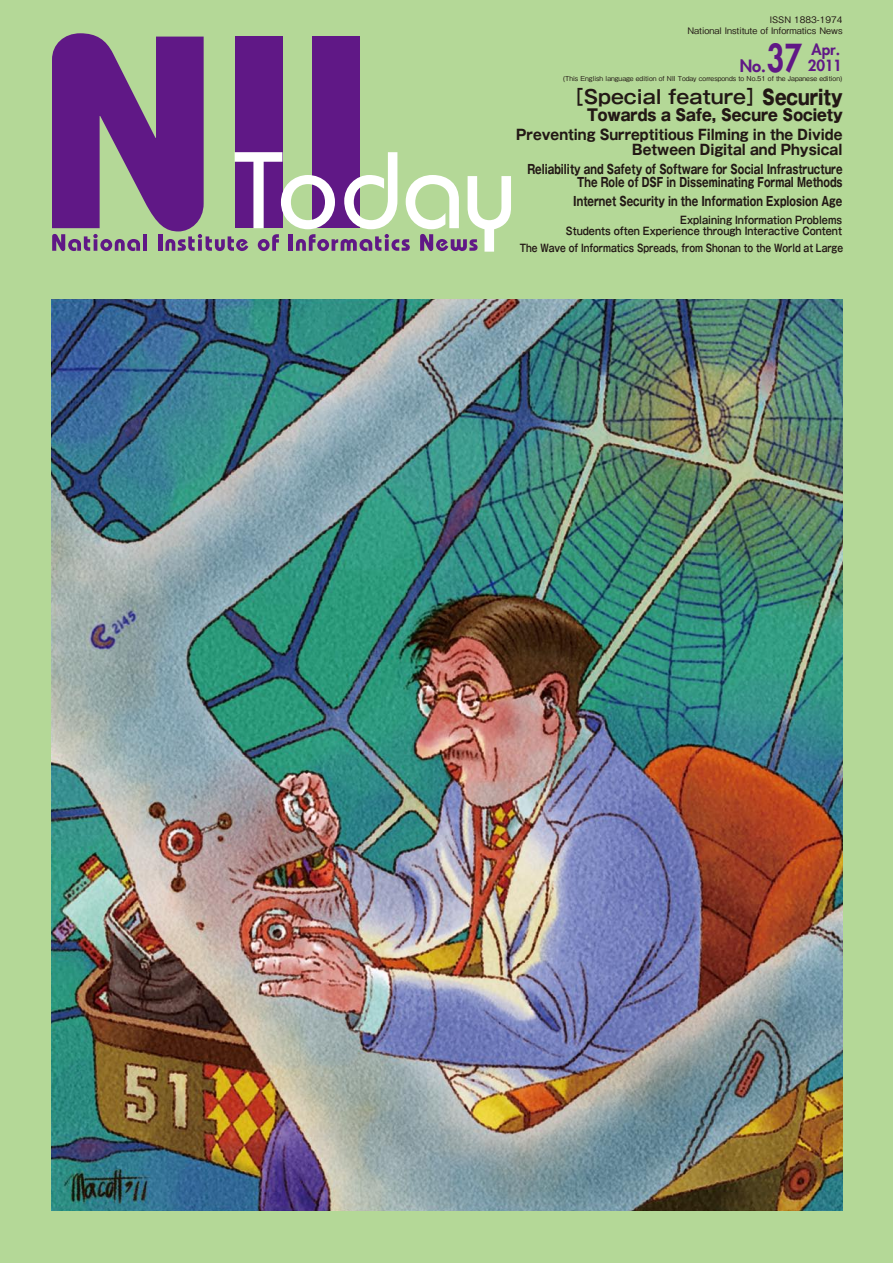
<style>
.page{position:relative;width:893px;height:1263px;background:#b4d897}
.page>*{position:absolute;margin:0;border:0;box-sizing:border-box;transform-origin:0 0}
.t1{font:800 37.5px "Futura";color:#601886;scale:.81 1}
.t2{font:700 18.9px "Gothic MB101 Pr 6 N De";color:#221815}
.t3{font:800 16.5px "Futura";color:#601886}
.t4{font:800 15.75px "Gothic MB101 Pr 6 N";color:#221815;scale:.9 1}
.t5{font:800 15px/16.5px "Futura";color:#601886}
.t6{font:700 14.25px/15px "Gothic MB101 Pr 6 N";color:#221815;text-align:right;scale:.9 1}
.t7{font:700 12.75px/13.5px "Gothic MB101 Pr 6 N";color:#221815;text-align:right;scale:.75 1}
.t8{font:700 10.5px/11.2px "Gothic MB101 Pr 6 N De";color:#221815;text-align:right;scale:.85 1}
.t9{font:700 10.5px "Gothic MB101 Pr 6 N De";color:#221815;scale:.8 1}
.t10{font:500 9px/11.2px "Gothic BBB Pr 6 N";color:#221815;text-align:right}
.t11{font:500 6.75px "Gothic BBB Pr 6 N";color:#221815}
.s1{font-family:"Gothic MB101 Pr 6 N";font-weight:800;font-size:20.25px}
</style>
<div class="page">
<svg style="left:52px;top:33px;width:459px;height:219px"></svg>
<img style="left:52px;top:300px;width:790px;height:911px">
<p class="t10" style="left:687px;top:13px;width:157px">ISSN 1883-1974<br>National Institute of Informatics News</p>
<p class="t1" style="left:767px;top:33px;width:45px">37</p>
<p class="t5" style="left:808px;top:41px;width:35px">Apr.<br>2011</p>
<p class="t3" style="left:740px;top:55px;width:28px">No.</p>
<p class="t11" style="left:563px;top:73px;width:281px">(This English language edition of NII Today corresponds to No.51 of the Japanese edition)</p>
<p class="t4" style="left:587px;top:102px;width:286px">Towards a Safe, Secure Society</p>
<p class="t2" style="left:565px;top:81px;width:279px">［Special feature］<span class="s1">Security</span></p>
<p class="t6" style="left:516px;top:127px;width:364px">Preventing Surreptitious Filming in the Divide<br>Between Digital and Physical</p>
<p class="t7" style="left:573px;top:194px;width:360px">Internet Security in the Information Explosion Age</p>
<p class="t8" style="left:566px;top:214px;width:326px">Explaining Information Problems<br>Students often Experience through Interactive Content</p>
<p class="t9" style="left:520px;top:239px;width:406px">The Wave of Informatics Spreads, from Shonan to the World at Large</p>
<p class="t7" style="left:527px;top:162px;width:422px">Reliability and Safety of Software for Social Infrastructure<br>The Role of DSF in Disseminating Formal Methods</p>
</div>
